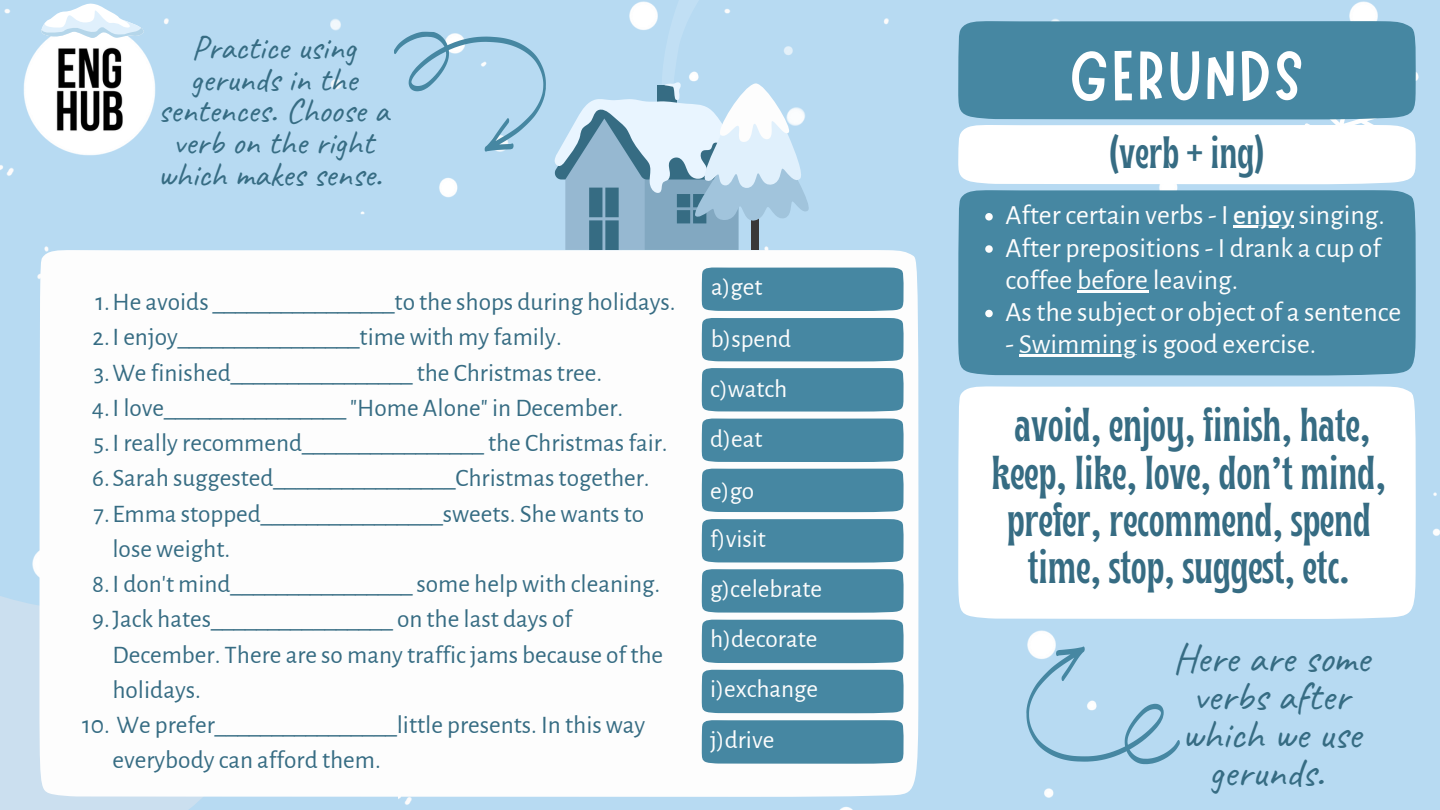
<style>
.page{position:relative;width:1440px;height:810px;background:#b7daf2}
.page>*{position:absolute;margin:0;border:0;box-sizing:border-box;transform-origin:0 0}
.t1{font:71.2px "Marykate";letter-spacing:.035em;color:#fff}
.t2{font:700 condensed 47.5px/47.2px "Brice";color:#366c83;text-align:center}
.t3{font:700 condensed 45.2px "Brice";color:#366c83}
.t4{font:41.3px/38px "Caveat";color:#366c83;text-align:center}
.t5{font:34.6px/31.8px "Caveat";color:#366c83;text-align:center}
.t6{font:27.8px/32.2px "Alegreya Sans";color:#fdfdfd}
.t7{font:25.3px/35.2px "Alegreya Sans";color:#366c83}
.t8{font:25.3px/50.7px "Alegreya Sans";color:#fdfdfd}
.s1{font-weight:500}
</style>
<div class="page">
<div style="left:0;top:596px;width:203px;height:214px;background:#cbdfef"></div>
<img style="left:5px;top:9px;width:164px;height:164px">
<svg style="left:40px;top:3px;width:104px;height:36px"></svg>
<img style="left:399px;top:630px;width:685px;height:180px">
<svg style="left:958px;top:21px;width:458px;height:163px;background:#8db5c7"></svg>
<div style="left:958px;top:190px;width:458px;height:185px;background:#4687a2"></div>
<svg style="left:985px;top:213px;width:8px;height:8px"></svg>
<hr style="left:1233px;top:226px;width:61px;height:2px;background:#fdfdfd">
<svg style="left:985px;top:245px;width:8px;height:8px"></svg>
<hr style="left:1077px;top:290px;width:71px;height:3px;background:#fdfdfd">
<svg style="left:985px;top:310px;width:8px;height:7px"></svg>
<hr style="left:1019px;top:355px;width:118px;height:2px;background:#fdfdfd">
<div style="left:958px;top:386px;width:458px;height:233px;background:#fff"></div>
<div style="left:39px;top:250px;width:879px;height:547px;background:#fdfdfd"></div>
<div style="left:702px;top:268px;width:202px;height:43px;background:#4687a2"></div>
<div style="left:702px;top:318px;width:202px;height:43px;background:#4687a2"></div>
<div style="left:702px;top:368px;width:202px;height:44px;background:#4687a2"></div>
<div style="left:702px;top:419px;width:202px;height:43px;background:#4687a2"></div>
<div style="left:702px;top:469px;width:202px;height:43px;background:#4687a2"></div>
<div style="left:702px;top:519px;width:202px;height:44px;background:#4687a2"></div>
<div style="left:702px;top:569px;width:202px;height:44px;background:#4687a2"></div>
<div style="left:702px;top:620px;width:202px;height:43px;background:#4687a2"></div>
<div style="left:702px;top:670px;width:202px;height:43px;background:#4687a2"></div>
<div style="left:702px;top:720px;width:202px;height:44px;background:#4687a2"></div>
<svg style="left:394px;top:1px;width:415px;height:249px"></svg>
<svg style="left:1026px;top:647px;width:154px;height:117px"></svg>
<h3 class="t5" style="left:158px;top:31px;width:233px">Practice using gerunds in the sentences. Choose a verb on the right which makes sense.</h3>
<p class="t7" style="left:95px;top:285px;width:582px">1.He avoids ________________to the shops during holidays.</p>
<p class="t7" style="left:93px;top:320px;width:471px">2.I enjoy________________time with my family.</p>
<p class="t7" style="left:94px;top:355px;width:510px">3.We finished________________ the Christmas tree.</p>
<p class="t7" style="left:92px;top:391px;width:533px">4.I love________________ "Home Alone" in December.</p>
<p class="t7" style="left:94px;top:426px;width:576px">5.I really recommend________________ the Christmas fair.</p>
<p class="t7" style="left:92px;top:461px;width:559px">6.Sarah suggested________________Christmas together.</p>
<p class="t7" style="left:94px;top:496px;width:552px">7.Emma stopped________________sweets. She wants to</p>
<p class="t7" style="left:112px;top:532px;width:119px">lose weight.</p>
<p class="t7" style="left:92px;top:567px;width:570px">8.I don't mind________________ some help with cleaning.</p>
<p class="t7" style="left:92px;top:602px;width:481px">9.Jack hates________________ on the last days of</p>
<p class="t7" style="left:112px;top:637px;width:552px">December. There are so many traffic jams because of the</p>
<p class="t7" style="left:112px;top:673px;width:90px">holidays.</p>
<p class="t7" style="left:112px;top:708px;width:534px;text-indent:-30px">10. We prefer________________little presents. In this way everybody can afford them.</p>
<p class="t8" style="left:710px;top:262px;width:82px">a)get b)spend c)watch d)eat</p>
<p class="t8" style="left:710px;top:468px;width:57px;line-height:47.9px">e)go f)visit</p>
<p class="t8" style="left:710px;top:565px;width:113px;line-height:50.2px">g)celebrate h)decorate i)exchange j)drive</p>
<h1 class="t1" style="left:1069px;top:30px;width:237px">GERUNDS</h1>
<h3 class="t3" style="left:1109px;top:134px;width:157px">(verb + ing)</h3>
<p class="t6" style="left:1006px;top:200px;width:397px">After certain verbs - I <span class="s1">enjoy</span> singing.<br>After prepositions - I drank a cup of coffee before leaving.<br>As the subject or object of a sentence</p>
<p class="t6" style="left:1006px;top:329px;width:312px">- Swimming is good exercise.</p>
<h2 class="t2" style="left:992px;top:406px;width:396px">avoid, enjoy, finish, hate, keep, like, love, don’t mind, prefer, recommend, spend time, stop, suggest, etc.</h2>
<h3 class="t4" style="left:1173px;top:640px;width:198px">Here are some verbs after which we use gerunds.</h3>
</div>
